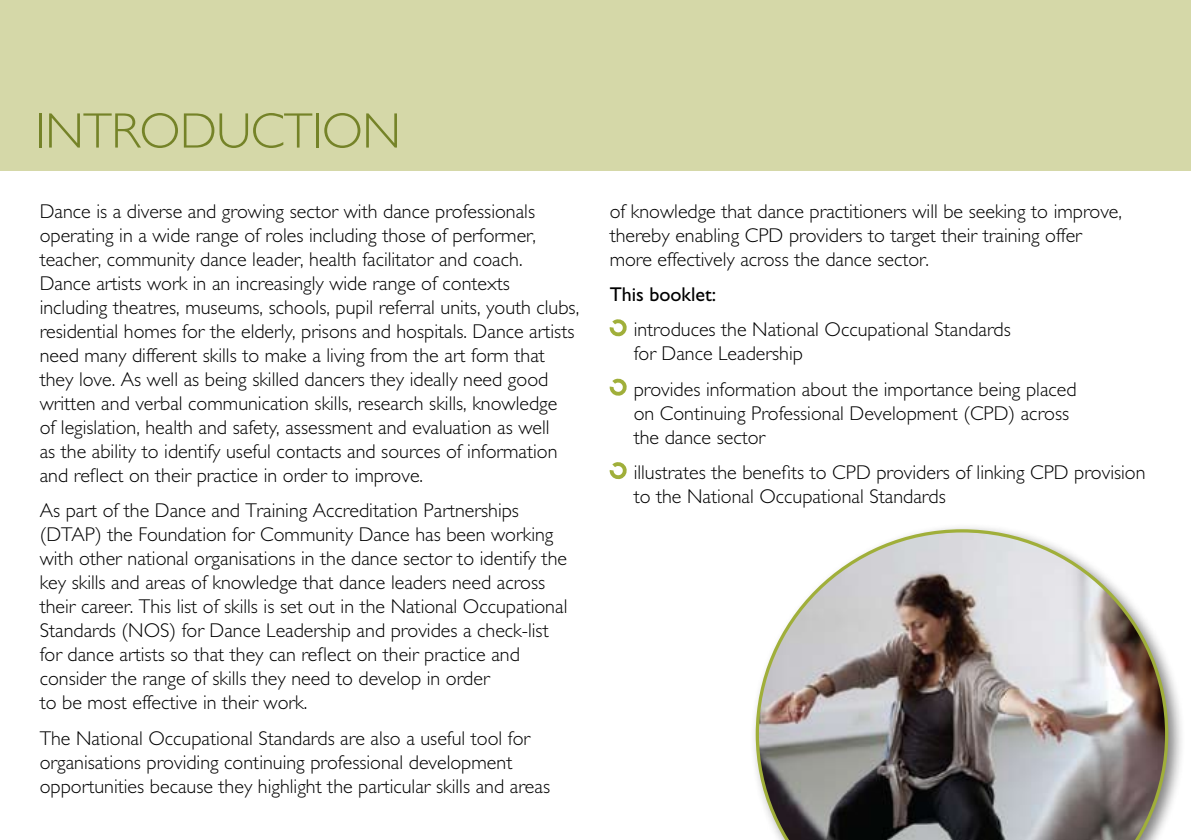
<style>
.page{position:relative;width:1191px;height:840px;background:#fff}
.page>*{position:absolute;margin:0;border:0;box-sizing:border-box;transform-origin:0 0}
.t1{font:300 50px "Gill Sans";color:#758328}
.t2{font:300 20px/24px "Gill Sans";color:#000}
.t3{font:20px "MT Gill Sans";color:#000}
</style>
<div class="page">
<svg style="left:609px;top:319px;width:18px;height:18px"></svg>
<svg style="left:609px;top:378px;width:18px;height:18px"></svg>
<svg style="left:609px;top:462px;width:18px;height:18px"></svg>
<div style="left:0;top:0;width:1191px;height:170px;background:#d5d8a8"></div>
<div style="left:748px;top:522px;width:437px;height:317px;background:#000;opacity:.5"></div>
<img style="left:755px;top:529px;width:413px;height:310px">
<h1 class="t1" style="left:35px;top:103px;width:278px">INTRODUCTION</h1>
<p class="t2" style="left:40px;top:199px;width:541px">Dance is a diverse and growing sector with dance professionals operating in a wide range of roles including those of performer, teacher, community dance leader, health facilitator and coach.<br>Dance artists work in an increasingly wide range of contexts including theatres, museums, schools, pupil referral units, youth clubs, residential homes for the elderly, prisons and hospitals. Dance artists need many different skills to make a living from the art form that they love. As well as being skilled dancers they ideally need good written and verbal communication skills, research skills, knowledge<br>of legislation, health and safety, assessment and evaluation as well<br>as the ability to identify useful contacts and sources of information and reflect on their practice in order to improve.</p>
<p class="t2" style="left:40px;top:498px;width:529px">As part of the Dance and Training Accreditation Partnerships (DTAP) the Foundation for Community Dance has been working with other national organisations in the dance sector to identify the key skills and areas of knowledge that dance leaders need across their career. This list of skills is set out in the National Occupational Standards (NOS) for Dance Leadership and provides a check-list for dance artists so that they can reflect on their practice and consider the range of skills they need to develop in order<br>to be most effective in their work.</p>
<p class="t2" style="left:40px;top:725px;width:512px">The N ational Occupational Standards are also a useful tool for organisations providing continuing professional development opportunities because they highlight the particular skills and areas</p>
<p class="t2" style="left:609px;top:199px;width:514px">of knowledge that dance practitioners will be seeking to improve, thereby enabling CPD providers to target their training offer more effectively across the dance sector.</p>
<p class="t3" style="left:609px;top:282px;width:108px">This booklet:</p>
<p class="t2" style="left:633px;top:317px;width:379px">introduces the N ational Occupational Standards for Dance Leadership</p>
<p class="t2" style="left:633px;top:377px;width:444px">provides information about the importance being placed on Continuing Professional Development (CPD) across the dance sector</p>
<p class="t2" style="left:633px;top:460px;width:513px">illustrates the benefits to CPD providers of linking CPD provision to the N ational Occupational Standards</p>
</div>
